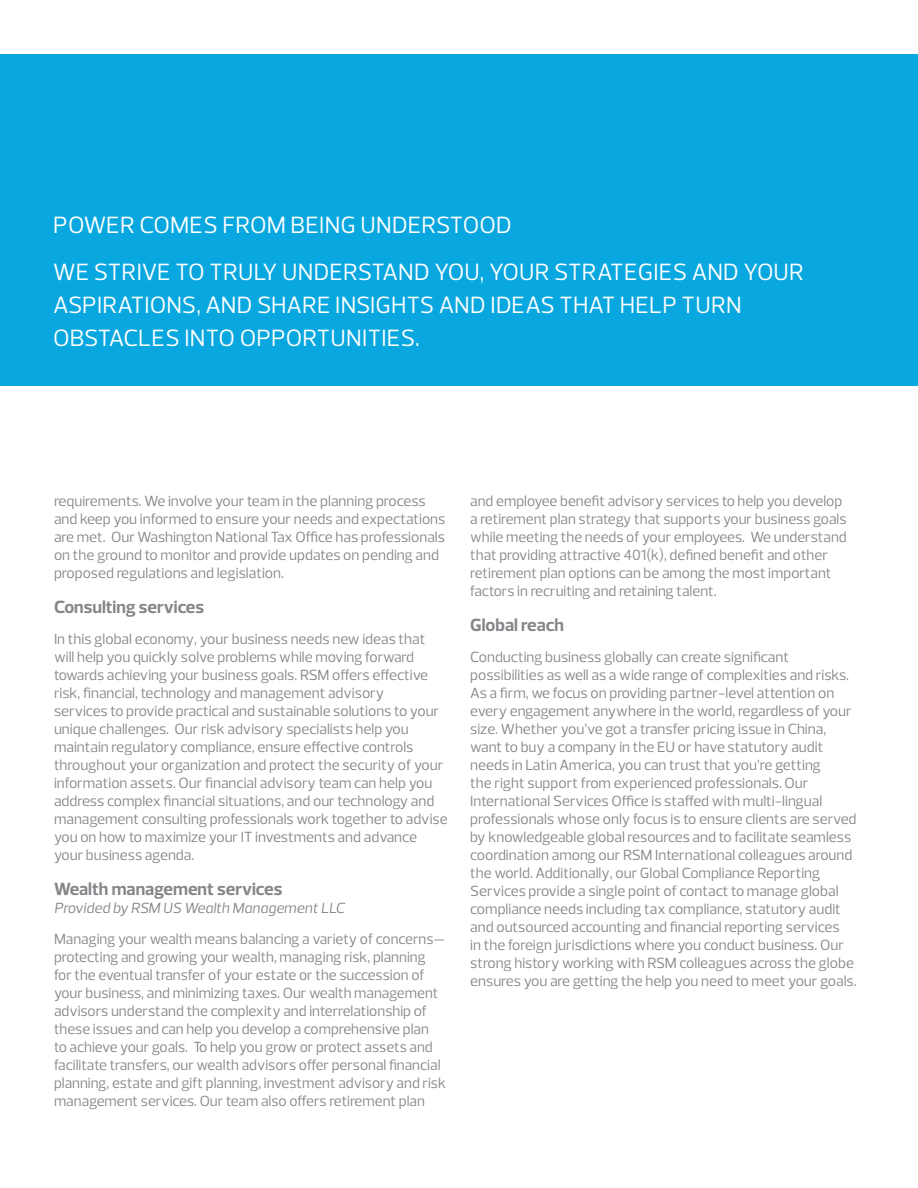
<style>
.page{position:relative;width:918px;height:1188px;background:#fff}
.page>*{position:absolute;margin:0;border:0;box-sizing:border-box;transform-origin:0 0}
.Insight_Callout{font:24px/33px "Prelo";letter-spacing:.015em;color:#fff}
.Inside_subheading{font:700 18px "Prelo";color:#848689}
.Body_copy{font:700 18px "Prelo";color:#848689}
.Body_copy-2{font:15px/18px "Prelo";color:#848689}
.Body_copy-3{font:italic 15px "Prelo";color:#848689}
</style>
<div class="page">
<div style="left:0;top:54px;width:918px;height:331px;background:#08a7e0"></div>
<p class="Insight_Callout" style="left:53px;top:209px;width:460px">POWER COMES FROM BEING UNDERSTOOD</p>
<p class="Insight_Callout" style="left:53px;top:255px;width:752px">WE STRIVE TO TRULY UNDERSTAND YOU, YOUR STRATEGIES AND YOUR<br>ASPIRATIONS, AND SHARE INSIGHTS AND IDEAS THAT HELP TURN<br>OBSTACLES INTO OPPORTUNITIES.</p>
<p class="Body_copy-2" style="left:54px;top:492px;width:393px">requirements. We involve your team in the planning process and keep you informed to ensure your needs and expectations are met. Our Washington National Tax Office has professionals on the ground to monitor and provide updates on pending and proposed regulations and legislation.</p>
<p class="Inside_subheading" style="left:54px;top:596px;width:152px">Consulting services</p>
<p class="Body_copy-2" style="left:54px;top:630px;width:395px">In this global economy, your business needs new ideas that will help you quickly solve problems while moving forward towards achieving your business goals. RSM offers effective risk, financial, technology and management advisory<br>services to provide practical and sustainable solutions to your unique challenges. Our risk advisory specialists help you maintain regulatory compliance, ensure effective controls throughout your organization and protect the security of your information assets. Our financial advisory team can help you address complex financial situations, and our technology and management consulting professionals work together to advise you on how to maximize your IT investments and advance your business agenda.</p>
<p class="Body_copy" style="left:54px;top:878px;width:230px">Wealth management services</p>
<p class="Body_copy-3" style="left:54px;top:899px;width:292px">Provided by RSM US Wealth Management LLC</p>
<p class="Body_copy-2" style="left:54px;top:930px;width:393px">Managing your wealth means balancing a variety of concerns— protecting and growing your wealth, managing risk, planning for the eventual transfer of your estate or the succession of your business, and minimizing taxes. Our wealth management advisors understand the complexity and interrelationship of these issues and can help you develop a comprehensive plan<br>to achieve your goals. To help you grow or protect assets and facilitate transfers, our wealth advisors offer personal financial planning, estate and gift planning, investment advisory and risk management services. Our team also offers retirement plan</p>
<p class="Body_copy-2" style="left:470px;top:492px;width:378px">and employee benefit advisory services to help you develop a retirement plan strategy that supports your business goals while meeting the needs of your employees. We understand that providing attractive 401(k), defined benefit and other retirement plan options can be among the most important factors in recruiting and retaining talent.</p>
<p class="Inside_subheading" style="left:470px;top:614px;width:95px">Global reach</p>
<p class="Body_copy-2" style="left:470px;top:648px;width:388px">Conducting business globally can create significant possibilities as well as a wide range of complexities and risks.<br>As a firm, we focus on providing partner-level attention on every engagement anywhere in the world, regardless of your size. Whether you’ve got a transfer pricing issue in China, want to buy a company in the EU or have statutory audit needs in Latin America, you can trust that you’re getting<br>the right support from experienced professionals. Our International Services Office is staffed with multi-lingual professionals whose only focus is to ensure clients are served by knowledgeable global resources and to facilitate seamless coordination among our RSM International colleagues around the world. Additionally, our Global Compliance Reporting Services provide a single point of contact to manage global compliance needs including tax compliance, statutory audit and outsourced accounting and financial reporting services<br>in the foreign jurisdictions where you conduct business. Our strong history working with RSM colleagues across the globe ensures you are getting the help you need to meet your goals.</p>
</div>
